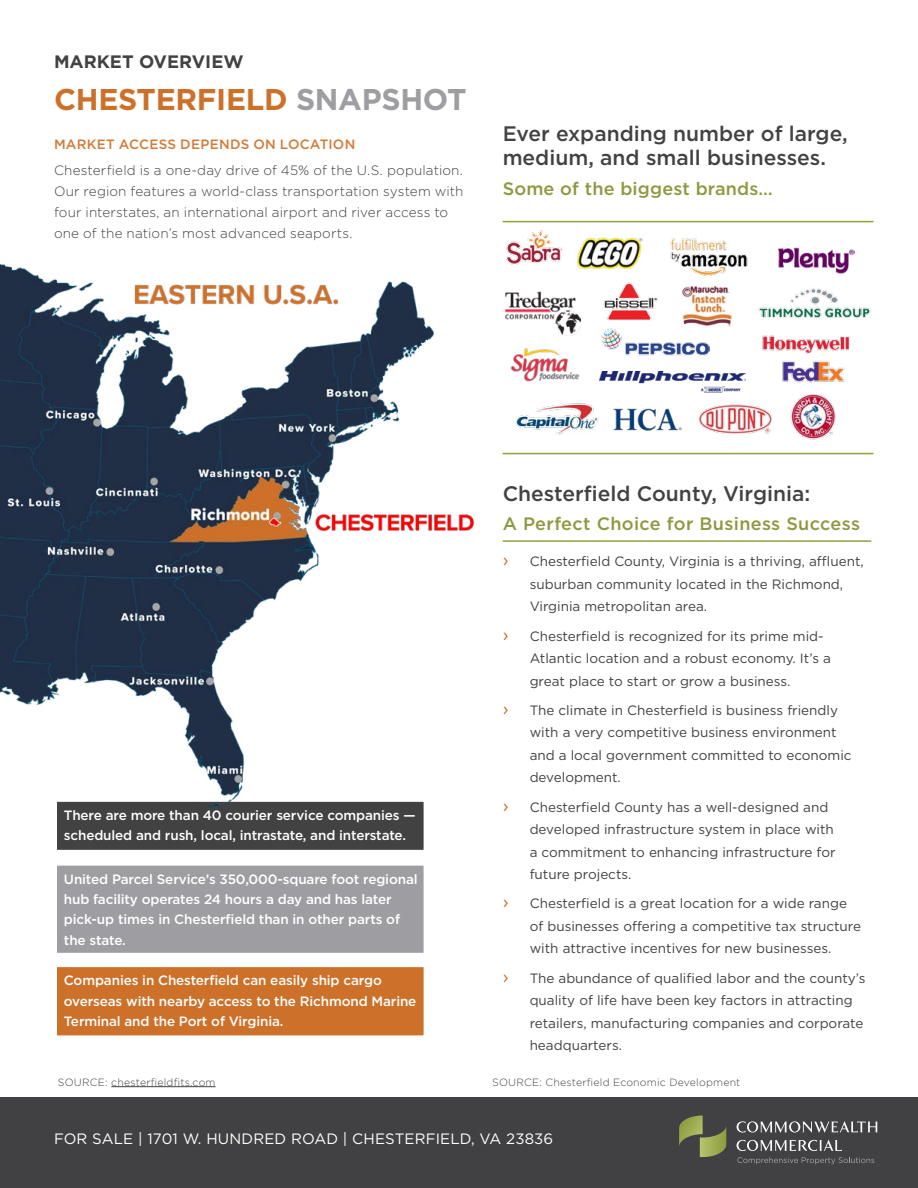
<style>
.page{position:relative;width:918px;height:1188px;background:#fff}
.page>*{position:absolute;margin:0;border:0;box-sizing:border-box;transform-origin:0 0}
.t1{font:700 30px "Gotham";letter-spacing:-.01em;color:#cd7029}
.t2{font:500 21px/24px "Gotham";color:#434243}
.t3{font:500 18px "Gotham";letter-spacing:.01em;color:#8e983f}
.t4{font:700 18px "Gotham";color:#434243}
.t5{font:15px "Gotham";letter-spacing:.01em;color:#fff}
.t6{font:13.5px/22.5px "Gotham";color:#414042}
.t7{font:500 13.5px/20.2px "Gotham";letter-spacing:-.01em;color:#fff}
.t8{font:300 13.5px/21px "Gotham";letter-spacing:.01em;color:#414042}
.t9{font:500 13.5px "Gotham";letter-spacing:.015em;color:#d17b37}
.t10{font:300 10.5px "Gotham";letter-spacing:.02em;color:#434243}
.t11{font:300 10.5px "Gotham";letter-spacing:.02em;color:#414042}
.s1{color:#9e9da2}
.s2{font-size:18px;color:#cd7029}
</style>
<div class="page">
<div style="left:0;top:1097px;width:918px;height:91px;background:#414042"></div>
<svg style="left:737px;top:1121px;width:141px;height:12px"></svg>
<svg style="left:737px;top:1140px;width:105px;height:11px"></svg>
<svg style="left:737px;top:1157px;width:137px;height:7px"></svg>
<svg style="left:679px;top:1115px;width:47px;height:42px"></svg>
<div style="left:56px;top:864px;width:369px;height:90px;background:#9e9da2"></div>
<div style="left:54px;top:863px;width:373px;height:93px;border:3px solid #fff"></div>
<div style="left:56px;top:966px;width:369px;height:71px;background:#cd7029"></div>
<div style="left:54px;top:964px;width:373px;height:74px;border:3px solid #fff"></div>
<div style="left:56px;top:800px;width:369px;height:51px;background:#434243"></div>
<div style="left:54px;top:799px;width:373px;height:54px;border:3px solid #fff"></div>
<hr style="left:111px;top:1086px;width:105px;height:1px;background:#414042">
<img style="left:0;top:264px;width:474px;height:548px">
<hr style="left:503px;top:540px;width:368px;height:2px;background:#95a039">
<hr style="left:503px;top:221px;width:370px;height:1px;background:#95a039">
<hr style="left:503px;top:453px;width:370px;height:1px;background:#95a039">
<img style="left:506px;top:230px;width:57px;height:35px">
<img style="left:782px;top:361px;width:63px;height:21px">
<img style="left:758px;top:288px;width:113px;height:31px">
<img style="left:602px;top:328px;width:108px;height:28px">
<img style="left:577px;top:237px;width:66px;height:32px">
<img style="left:670px;top:238px;width:78px;height:38px">
<img style="left:599px;top:371px;width:146px;height:22px">
<img style="left:510px;top:348px;width:70px;height:34px">
<img style="left:505px;top:291px;width:76px;height:45px">
<img style="left:778px;top:247px;width:76px;height:27px">
<img style="left:681px;top:286px;width:52px;height:46px">
<img style="left:763px;top:336px;width:87px;height:18px">
<img style="left:603px;top:282px;width:55px;height:39px">
<img style="left:790px;top:394px;width:46px;height:46px">
<img style="left:699px;top:404px;width:73px;height:30px">
<img style="left:613px;top:408px;width:70px;height:23px">
<img style="left:515px;top:403px;width:84px;height:32px">
<h3 class="t4" style="left:54px;top:50px;width:191px">MARKET OVERVIEW</h3>
<h1 class="t1" style="left:54px;top:80px;width:414px">CHESTERFIELD <span class="s1">SNAPSHOT</span></h1>
<p class="t9" style="left:54px;top:135px;width:303px">MARKET ACCESS DEPENDS ON LOCATION</p>
<p class="t8" style="left:54px;top:159px;width:411px">Chesterfield is a one-day drive of 45% of the U.S. population.<br>Our region features a world-class transportation system with four interstates, an international airport and river access to one of the nation’s most advanced seaports.</p>
<h2 class="t2" style="left:503px;top:122px;width:347px">Ever expanding number of large, medium, and small businesses.</h2>
<h3 class="t3" style="left:503px;top:177px;width:272px">Some of the biggest brands…</h3>
<p class="t7" style="left:64px;top:805px;width:353px">There are more than 40 courier service companies — scheduled and rush, local, intrastate, and interstate.</p>
<p class="t7" style="left:64px;top:869px;width:355px">United Parcel Service’s 350,000-square foot regional hub facility operates 24 hours a day and has later pick-up times in Chesterfield than in other parts of the state.</p>
<p class="t7" style="left:64px;top:970px;width:354px">Companies in Chesterfield can easily ship cargo overseas with nearby access to the Richmond Marine<br>Terminal and the Port of Virginia.</p>
<p class="t11" style="left:58px;top:1075px;width:159px">SOURCE: chesterfieldfits.com</p>
<h2 class="t2" style="left:503px;top:481px;width:309px">Chesterfield County, Virginia:</h2>
<h3 class="t3" style="left:503px;top:512px;width:359px">A Perfect Choice for Business Success</h3>
<p class="t6" style="left:530px;top:550px;width:336px;text-indent:-27px"><span class="s2">›</span> Chesterfield County, Virginia is a thriving, affluent, suburban community located in the Richmond,<br>Virginia metropolitan area.</p>
<p class="t6" style="left:530px;top:624px;width:303px;text-indent:-27px"><span class="s2">›</span> Chesterfield is recognized for its prime mid-<br>Atlantic location and a robust economy. It’s a great place to start or grow a business.</p>
<p class="t6" style="left:530px;top:698px;width:324px;text-indent:-27px"><span class="s2">›</span> The climate in Chesterfield is business friendly with a very competitive business environment and a local government committed to economic development.</p>
<p class="t6" style="left:530px;top:795px;width:307px;text-indent:-27px"><span class="s2">›</span> Chesterfield County has a well-designed and developed infrastructure system in place with a commitment to enhancing infrastructure for future projects.</p>
<p class="t6" style="left:530px;top:892px;width:333px;text-indent:-27px"><span class="s2">›</span> Chesterfield is a great location for a wide range of businesses offering a competitive tax structure with attractive incentives for new businesses.</p>
<p class="t6" style="left:530px;top:966px;width:337px;text-indent:-27px"><span class="s2">›</span> The abundance of qualified labor and the county’s quality of life have been key factors in attracting retailers, manufacturing companies and corporate headquarters.</p>
<p class="t10" style="left:492px;top:1075px;width:250px">SOURCE: Chesterfield Economic Development</p>
<p class="t5" style="left:54px;top:1129px;width:501px">FOR SALE | 1701 W. HUNDRED ROAD | CHESTERFIELD, VA 23836</p>
</div>
